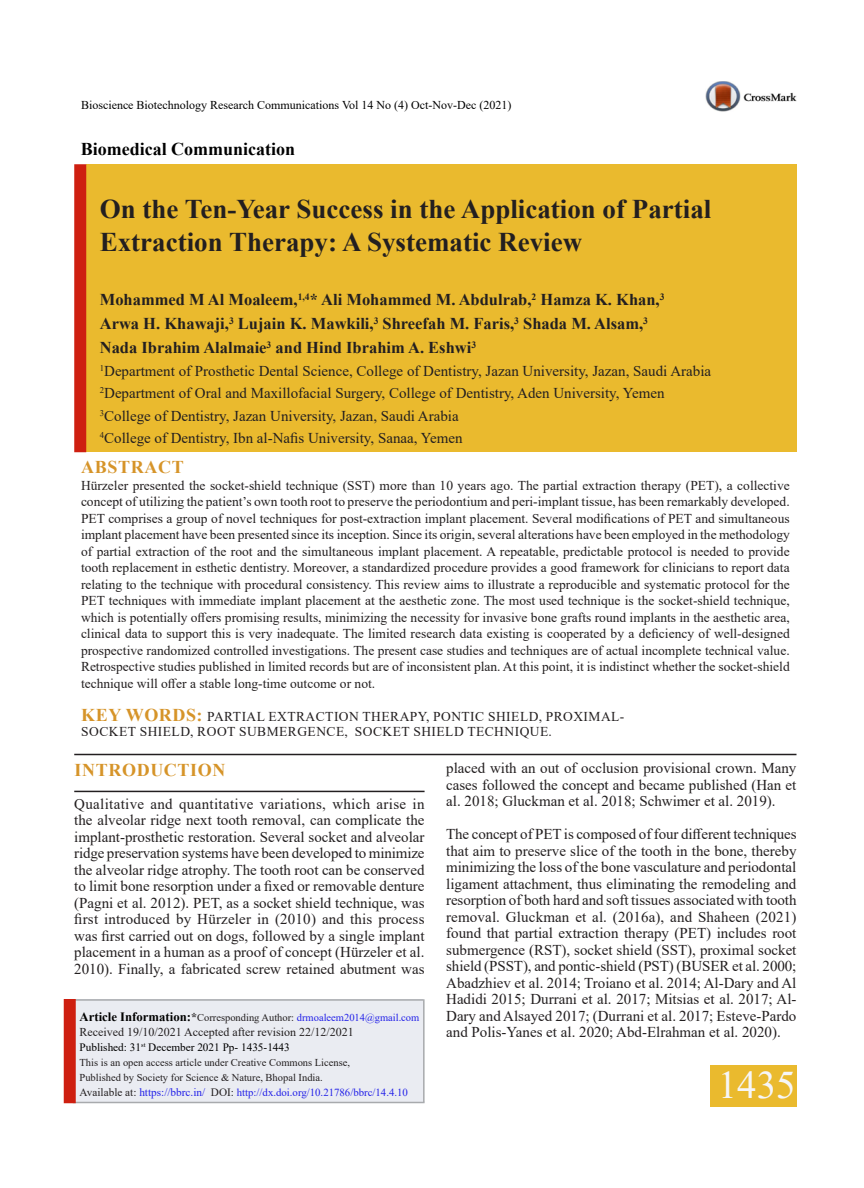
<style>
.page{position:relative;width:864px;height:1188px;background:#fff}
.page>*{position:absolute;margin:0;border:0;box-sizing:border-box;transform-origin:0 0}
.Body_text{font:39px "Times New Roman";color:#f6f6f7}
.Body_text-2{font:700 27px/33px "Times New Roman";color:#231f20}
.Body_text-3{font:700 18px "Times New Roman";letter-spacing:.035em;color:#d69429}
.Body_text-4{font:700 18px "Times New Roman";color:#000}
.Body_text-5{font:700 16.5px/24px "Times New Roman";color:#231f20}
.Body_text-6{font:15px/16.5px "Times New Roman";color:#231f20;text-align:justify}
.Body_text-7{font:13.5px/16.5px "Times New Roman";letter-spacing:.035em;color:#231f20;text-align:justify}
.Body_text-8{font:12px "Times New Roman";color:#000}
.Body_text-9{font:12px "Times New Roman";color:#231f20}
.Body_text-10{font:11.25px "Times New Roman";color:#000}
.Body_text-11{font:10.8px "Times New Roman";color:#2321e8}
.Body_text-12{font:10.5px/15px "Times New Roman";color:#231f20}
.Body_text-13{font:10.5px "Times New Roman";color:#2321e8}
.s1{font-weight:400;font-size:13.5px;color:#231f20}
.s2{font-weight:700;font-size:12.75px;color:#000}
.s3{font-weight:700;font-size:12px;color:#231f20}
.s4{color:#231f20}
.s5{font-size:11.25px;color:#231f20}
.s6{font-size:11.25px}
</style>
<div class="page">
<hr style="left:74px;top:754px;width:722px;height:1px;background:#231f20">
<hr style="left:74px;top:791px;width:351px;height:1px;background:#231f20">
<div style="left:710px;top:1066px;width:86px;height:41px;background:#eaba2e"></div>
<img style="left:705px;top:81px;width:91px;height:31px">
<div style="left:73px;top:1000px;width:350px;height:103px;background:#eaecf2"></div>
<hr style="left:423px;top:999px;width:2px;height:103px;background:#a8aaad">
<hr style="left:73px;top:999px;width:350px;height:2px;background:#a8aaad">
<hr style="left:73px;top:1102px;width:352px;height:1px;background:#a8aaad">
<div style="left:64px;top:999px;width:12px;height:104px;background:#ce1f10"></div>
<div style="left:86px;top:164px;width:710px;height:288px;background:#eaba2e"></div>
<div style="left:74px;top:164px;width:12px;height:288px;background:#ce1f10"></div>
<p class="Body_text-8" style="left:81px;top:96px;width:432px">Bioscience Biotechnology Research Communications Vol 14 No (4) Oct-Nov-Dec (2021)</p>
<p class="Body_text-4" style="left:81px;top:136px;width:216px">Biomedical Communication</p>
<p class="Body_text-2" style="left:100px;top:192px;width:613px">On the Ten-Year Success in the Application of Partial<br>Extraction Therapy: A Systematic Review</p>
<p class="Body_text-5" style="left:100px;top:287px;width:566px">Mohammed M Al Moaleem,<sup>1,4</sup>* Ali Mohammed M. Abdulrab,<sup>2</sup> Hamza K. Khan,<sup>3<br></sup>Arwa H. Khawaji,<sup>3</sup> Lujain K. Mawkili,<sup>3</sup> Shreefah M. Faris,<sup>3</sup> Shada M. Alsam,<sup>3<br></sup>Nada Ibrahim Alalmaie<sup>3</sup> and Hind Ibrahim A. Eshwi<sup>3</sup></p>
<p class="Body_text-6" style="left:100px;top:362px;width:613px"><sup>1</sup>Department of Prosthetic Dental Science, College of Dentistry, Jazan University, Jazan, Saudi Arabia</p>
<p class="Body_text-6" style="left:100px;top:384px;width:566px"><sup>2</sup>Department of Oral and Maxillofacial Surgery, College of Dentistry, Aden University, Yemen</p>
<p class="Body_text-6" style="left:100px;top:407px;width:360px"><sup>3</sup>College of Dentistry, Jazan University, Jazan, Saudi Arabia</p>
<p class="Body_text-6" style="left:100px;top:429px;width:364px"><sup>4</sup>College of Dentistry, Ibn al-Nafis University, Sanaa, Yemen</p>
<p class="Body_text-3" style="left:81px;top:454px;width:104px">ABSTRACT</p>
<p class="Body_text-7" style="left:81px;top:477px;width:710px">Hürzeler presented the socket-shield technique (SST) more than 10 years ago. The partial extraction therapy (PET), a collective concept of utilizing the patient’s own tooth root to preserve the periodontium and peri-implant tissue, has been remarkably developed.<br>PET comprises a group of novel techniques for post-extraction implant placement. Several modifications of PET and simultaneous implant placement have been presented since its inception. Since its origin, several alterations have been employed in the methodology of partial extraction of the root and the simultaneous implant placement. A repeatable, predictable protocol is needed to provide tooth replacement in esthetic dentistry. Moreover, a standardized procedure provides a good framework for clinicians to report data relating to the technique with procedural consistency. This review aims to illustrate a reproducible and systematic protocol for the PET techniques with immediate implant placement at the aesthetic zone. The most used technique is the socket-shield technique, which is potentially offers promising results, minimizing the necessity for invasive bone grafts round implants in the aesthetic area, clinical data to support this is very inadequate. The limited research data existing is cooperated by a deficiency of well-designed prospective randomized controlled investigations. The present case studies and techniques are of actual incomplete technical value.<br>Retrospective studies published in limited records but are of inconsistent plan. At this point, it is indistinct whether the socket-shield technique will offer a stable long-time outcome or not.</p>
<p class="Body_text-3" style="left:81px;top:702px;width:143px">KEY WORDS: <span class="s1">Part</span></p>
<p class="Body_text-7" style="left:242px;top:708px;width:56px">ial extra</p>
<p class="Body_text-7" style="left:316px;top:708px;width:57px">ction therap</p>
<p class="Body_text-7" style="left:418px;top:708px;width:208px">y, Pontic shield, Proximal-</p>
<p class="Body_text-7" style="left:81px;top:723px;width:197px">s ocket shield, Root submer</p>
<p class="Body_text-7" style="left:297px;top:723px;width:256px">gence, Socket shield technique.</p>
<p class="Body_text-3" style="left:75px;top:757px;width:152px">INTRODUCTION</p>
<p class="Body_text-6" style="left:74px;top:795px;width:352px">Qualitative and quantitative variations, which arise in the alveolar ridge next tooth removal, can complicate the implant-prosthetic restoration. Several socket and alveolar ridge preservation systems have been developed to minimize the alveolar ridge atrophy. The tooth root can be conserved to limit bone resorption under a fixed or removable denture (Pagni et al. 2012). PET, as a socket shield technique, was first introduced by Hürzeler in (2010) and this process was first carried out on dogs, followed by a single implant placement in a human as a proof of concept (Hürzeler et al.<br>2010). Finally, a fabricated screw retained abutment was</p>
<p class="Body_text-6" style="left:446px;top:759px;width:352px">placed with an out of occlusion provisional crown. Many cases followed the concept and became published (Han et al. 2018; Gluckman et al. 2018; Schwimer et al. 2019).</p>
<p class="Body_text-6" style="left:446px;top:825px;width:352px">The concept of PET is composed of four different techniques that aim to preserve slice of the tooth in the bone, thereby minimizing the loss of the bone vasculature and periodontal ligament attachment, thus eliminating the remodeling and resorption of both hard and soft tissues associated with tooth removal. Gluckman et al. (2016a), and Shaheen (2021) found that partial extraction therapy (PET) includes root submergence (RST), socket shield (SST), proximal socket shield (PSST), and pontic-shield (PST) (BUSER et al. 2000; Abadzhiev et al. 2014; Troiano et al. 2014; Al-Dary and Al Hadidi 2015; Durrani et al. 2017; Mitsias et al. 2017; Al-Dary and Alsayed 2017; (Durrani et al. 2017; Esteve-Pardo and Polis-Yanes et al. 2020; Abd-Elrahman et al. 2020).</p>
<p class="Body_text-13" style="left:80px;top:1010px;width:341px"><span class="s2">Article Information:</span><span class="s3">*</span><span class="s4">Corresponding Author:</span> drmoaleem2014@gmail.com</p>
<p class="Body_text-9" style="left:80px;top:1023px;width:276px">Received 19/10/2021 Accepted after revision 22/12/2021</p>
<p class="Body_text-10" style="left:80px;top:1039px;width:212px">Published: 31<sup>st</sup> December 2021 Pp- 1435-1443</p>
<p class="Body_text-12" style="left:80px;top:1055px;width:272px">This is an open access article under Creative Commons License,<br>Published by Society for Science &amp; Nature, Bhopal India.</p>
<p class="Body_text-11" style="left:80px;top:1085px;width:330px"><span class="s5">Available at:</span> <span class="s6">https://bbrc.in/</span> <span class="s5">DOI :</span> http://dx.doi.org/10.21786/bbrc/14.4.10</p>
<p class="Body_text" style="left:718px;top:1057px;width:79px">1435</p>
</div>
